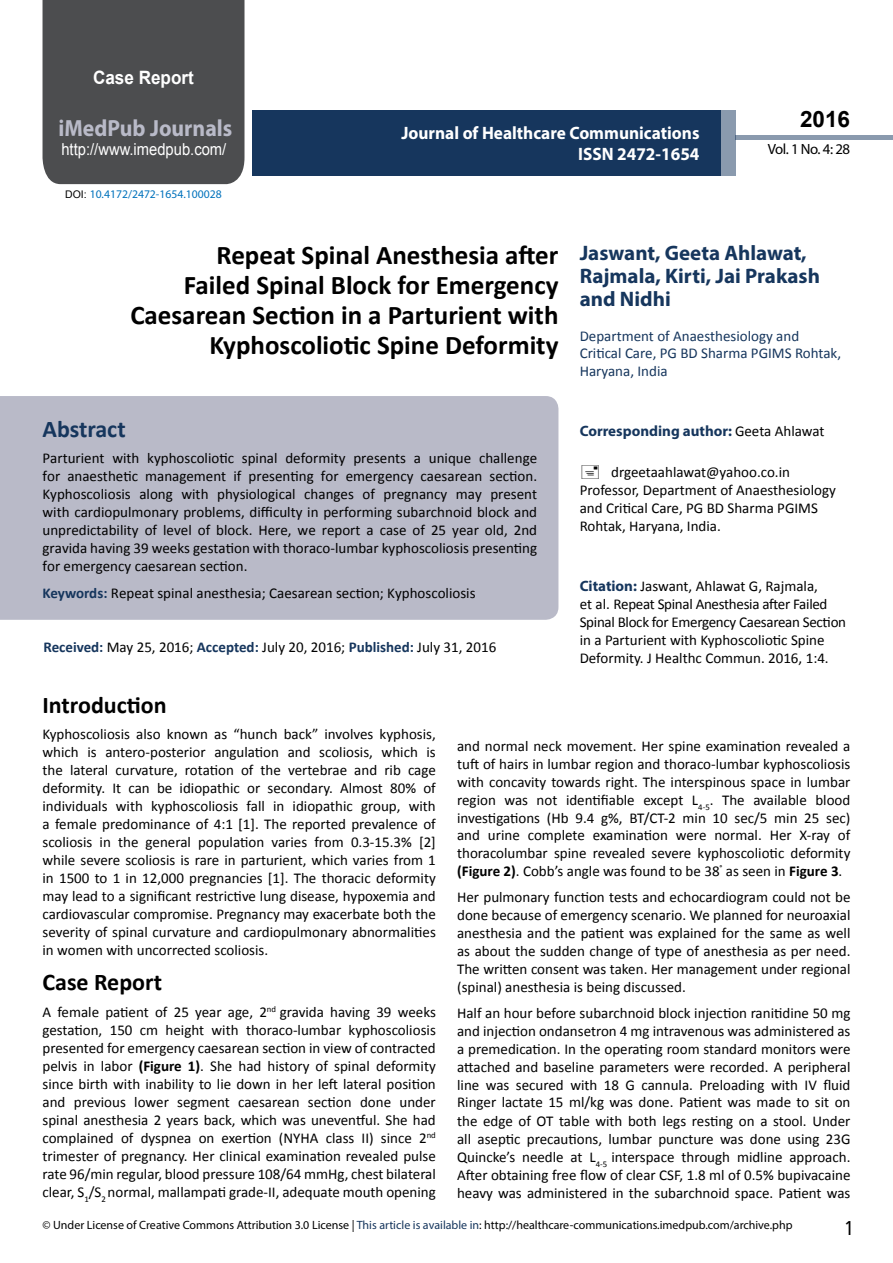
<style>
.page{position:relative;width:893px;height:1263px;background:#fff}
.page>*{position:absolute;margin:0;border:0;box-sizing:border-box;transform-origin:0 0}
.t1{font:700 27px/29.7px "Calibri";color:#000;text-align:right}
.t2{font:25.5px "Tunga";color:#000}
.t3{font:700 24px "Calibri";color:#000}
.t4{font:700 24px "Calibri";color:#16365d}
.t5{font:700 23.4px "Myriad Pro";color:#b9bac8;scale:.93 1}
.t6{font:700 22.5px "Arial";color:#000}
.t7{font:700 21px/23.1px "Myriad Pro";color:#16365d}
.t8{font:700 18.45px "Arial";color:#fff;scale:.93 1}
.t9{font:700 18px/21.6px "Myriad Pro";color:#fff;text-align:right;scale:.96 1}
.t10{font:16.5px "Arial";color:#fff;scale:.89 1}
.t11{font:15px/18px "Calibri";color:#000;text-align:justify}
.t12{font:15px/17.4px "Calibri";color:#16365d}
.t13{font:700 15px "Myriad Pro";color:#16365d}
.t14{font:14.85px "Myriad Pro";letter-spacing:-.03em;color:#000}
.t15{font:12px "Myriad Pro";color:#000}
.t16{font:11.7px "Myriad Pro";color:#0072bc}
.s1{font-family:"Arial";font-size:10.5px;color:#000}
.s2{font-weight:700;color:#16365d}
.s3{font-family:"Calibri";font-weight:400;color:#000}
.s4{font-family:"Myriad Pro";font-weight:700;color:#16365d}
.s5{font-weight:700}
.s6{color:#16365d}
</style>
<div class="page">
<div style="left:252px;top:110px;width:469px;height:66px;background:#16365d"></div>
<div style="left:720px;top:110px;width:16px;height:66px;background:#8a9aae"></div>
<div style="left:43px;top:0;width:201px;height:184px;background:#4c4d4f"></div>
<div style="left:736px;top:135px;width:157px;height:5px;background:#8a9aae"></div>
<div style="left:0;top:396px;width:558px;height:224px;background:#b9bac8"></div>
<p class="t8" style="left:93px;top:65px;width:110px">Case Report</p>
<h3 class="t5" style="left:58px;top:113px;width:188px">iMedPub Journals</h3>
<p class="t10" style="left:61px;top:138px;width:187px">http://www.imedpub.com/</p>
<p class="t16" style="left:65px;top:187px;width:158px"><span class="s1">DOI:</span> 10.4172/2472-1654.100028</p>
<p class="t9" style="left:401px;top:121px;width:312px">Journal of Healthcare Communications<br>ISSN 2472-1654</p>
<h3 class="t6" style="left:800px;top:104px;width:52px">2016</h3>
<p class="t14" style="left:768px;top:140px;width:84px">Vol. 1 No. 4: 28</p>
<h1 class="t1" style="left:130px;top:241px;width:430px">Repeat Spinal Anesthesia after<br>Failed Spinal Block for Emergency Caesarean Section in a Parturient with Kyphoscoliotic Spine Deformity</h1>
<h3 class="t4" style="left:43px;top:413px;width:85px">Abstract</h3>
<p class="t11" style="left:43px;top:449px;width:496px">Parturient with kyphoscoliotic spinal deformity presents a unique challenge for anaesthetic management if presenting for emergency caesarean section.<br>Kyphoscoliosis along with physiological changes of pregnancy may present with cardiopulmonary problems, difficulty in performing subarchnoid block and unpredictability of level of block. Here, we report a case of 25 year old, 2nd gravida having 39 weeks gestation with thoraco-lumbar kyphoscoliosis presenting for emergency caesarean section.</p>
<p class="t11" style="left:43px;top:584px;width:435px"><span class="s2">Keywords:</span> Repeat spinal anesthesia; Caesarean section; Kyphoscoliosis</p>
<p class="t11" style="left:43px;top:638px;width:454px"><span class="s2">Received:</span> May 25, 2016; <span class="s2">Accepted:</span> July 20, 2016; <span class="s2">Published:</span> July 31, 2016</p>
<h3 class="t7" style="left:580px;top:241px;width:242px">Jaswant, Geeta Ahlawat,<br>Rajmala, Kirti, Jai Prakash and Nidhi</h3>
<p class="t12" style="left:580px;top:327px;width:263px">Department of Anaesthesiology and<br>Critical Care, PG BD Sharma PGIMS Rohtak,<br>Haryana, India</p>
<p class="t13" style="left:580px;top:421px;width:246px">Corresponding author: <span class="s3">Geeta Ahlawat</span></p>
<p class="t11" style="left:580px;top:463px;width:258px;text-align:left;text-indent:32px">drgeetaahlawat@yahoo.co.in Professor, Department of Anaesthesiology and Critical Care, PG BD Sharma PGIMS Rohtak, Haryana, India.</p>
<p class="t11" style="left:580px;top:577px;width:268px;text-align:left"><span class="s4">Citation:</span> Jaswant, Ahlawat G, Rajmala,<br>et al. Repeat Spinal Anesthesia after Failed Spinal Block for Emergency Caesarean Section in a Parturient with Kyphoscoliotic Spine Deformity. J Healthc Commun. 2016, 1:4.</p>
<h3 class="t3" style="left:43px;top:689px;width:126px">Introduction</h3>
<p class="t11" style="left:43px;top:725px;width:395px">Kyphoscoliosis also known as “hunch back” involves kyphosis, which is antero-posterior angulation and scoliosis, which is the lateral curvature, rotation of the vertebrae and rib cage deformity. It can be idiopathic or secondary. Almost 80% of individuals with kyphoscoliosis fall in idiopathic group, with a female predominance of 4:1 [1]. The reported prevalence of scoliosis in the general population varies from 0.3-15.3% [2] while severe scoliosis is rare in parturient, which varies from 1 in 1500 to 1 in 12,000 pregnancies [1]. The thoracic deformity may lead to a significant restrictive lung disease, hypoxemia and cardiovascular compromise. Pregnancy may exacerbate both the severity of spinal curvature and cardiopulmonary abnormalities in women with uncorrected scoliosis.</p>
<h3 class="t3" style="left:43px;top:967px;width:121px">Case Report</h3>
<p class="t11" style="left:43px;top:1003px;width:395px">A female patient of 25 year age, 2<sup>nd</sup> gravida having 39 weeks gestation, 150 cm height with thoraco-lumbar kyphoscoliosis presented for emergency caesarean section in view of contracted pelvis in labor <span class="s5">(Figure 1)</span>. She had history of spinal deformity since birth with inability to lie down in her left lateral position and previous lower segment caesarean section done under spinal anesthesia 2 years back, which was uneventful. She had complained of dyspnea on exertion (NYHA class II) since 2<sup>nd </sup>trimester of pregnancy. Her clinical examination revealed pulse rate 96/min regular, blood pressure 108/64 mmHg, chest bilateral clear, S<sub>1</sub>/S<sub>2</sub> normal, mallampati grade-II, adequate mouth opening</p>
<p class="t11" style="left:457px;top:737px;width:395px">and normal neck movement. Her spine examination revealed a tuft of hairs in lumbar region and thoraco-lumbar kyphoscoliosis with concavity towards right. The interspinous space in lumbar region was not identifiable except L<sub>4-5</sub>. The available blood investigations (Hb 9.4 g%, BT/CT-2 min 10 sec/5 min 25 sec) and urine complete examination were normal. Her X-ray of thoracolumbar spine revealed severe kyphoscoliotic deformity <span class="s5">(Figure 2)</span>. Cobb’s angle was found to be 38<sup>°</sup> as seen in <span class="s5">Figure 3</span>.</p>
<p class="t11" style="left:457px;top:889px;width:395px">Her pulmonary function tests and echocardiogram could not be done because of emergency scenario. We planned for neuroaxial anesthesia and the patient was explained for the same as well as about the sudden change of type of anesthesia as per need.<br>The written consent was taken. Her management under regional (spinal) anesthesia is being discussed.</p>
<p class="t11" style="left:457px;top:1004px;width:395px">Half an hour before subarchnoid block injection ranitidine 50 mg and injection ondansetron 4 mg intravenous was administered as a premedication. In the operating room standard monitors were attached and baseline parameters were recorded. A peripheral line was secured with 18 G cannula. Preloading with IV fluid Ringer lactate 15 ml/kg was done. Patient was made to sit on the edge of OT table with both legs resting on a stool. Under all aseptic precautions, lumbar puncture was done using 23G Quincke’s needle at L<sub>4-5</sub> interspace through midline approach.<br>After obtaining free flow of clear CSF, 1.8 ml of 0.5% bupivacaine heavy was administered in the subarchnoid space. Patient was</p>
<p class="t15" style="left:43px;top:1218px;width:752px">© Under License of Creative Commons Attribution 3.0 License | <span class="s6">This article is available in</span>: http://healthcare-communications.imedpub.com/archive.php</p>
<h2 class="t2" style="left:845px;top:1211px;width:9px">1</h2>
</div>
